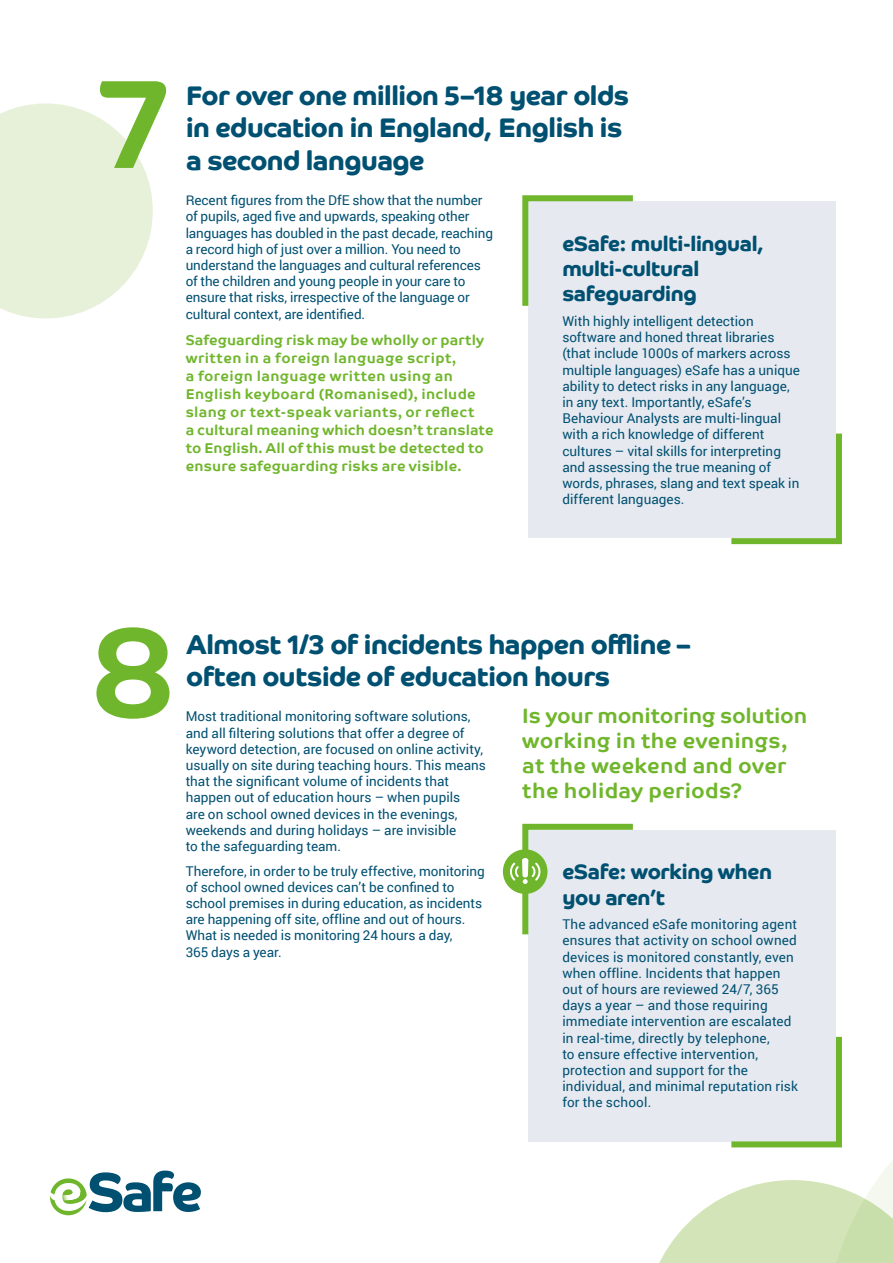
<style>
.page{position:relative;width:893px;height:1263px;background:#fff}
.page>*{position:absolute;margin:0;border:0;box-sizing:border-box;transform-origin:0 0}
.t1{font:129.75px "Co Text Bd";color:#70b62c}
.t2{font:27px/32.4px "Co Headline Bd";letter-spacing:-.015em;color:#005072}
.t3{font:21px/25.2px "Co Text Bd";letter-spacing:.01em;color:#70b62c}
.t4{font:21px/25.2px "Co Headline Bd";letter-spacing:-.015em;color:#005072}
.t5{font:14.25px/18px "Co Text Bd";letter-spacing:.015em;color:#70b62c}
.t6{font:13.5px/16.2px "Roboto";color:#005072}
</style>
<div class="page">
<svg style="left:50px;top:1170px;width:151px;height:45px"></svg>
<svg style="left:0;top:103px;width:153px;height:215px"></svg>
<div style="left:528px;top:201px;width:308px;height:337px;background:#e6e9ef"></div>
<svg style="left:522px;top:195px;width:111px;height:111px"></svg>
<svg style="left:731px;top:433px;width:111px;height:112px"></svg>
<div style="left:528px;top:830px;width:308px;height:311px;background:#e6e9ef"></div>
<svg style="left:644px;top:1036px;width:249px;height:227px"></svg>
<div style="left:503px;top:849px;width:44px;height:45px;background:#70b62c;border-radius:50%"></div>
<svg style="left:509px;top:823px;width:124px;height:112px"></svg>
<h1 class="t1" style="left:91px;top:43px;width:86px">7</h1>
<h2 class="t2" style="left:186px;top:79px;width:444px">For over one million 5–18 year olds in education in England, English is</h2>
<h2 class="t2" style="left:186px;top:144px;width:240px">a second language</h2>
<p class="t6" style="left:186px;top:192px;width:309px">Recent figures from the DfE show that the number of pupils, aged five and upwards, speaking other languages has doubled in the past decade, reaching a record high of just over a million. You need to understand the languages and cultural references of the children and young people in your care to ensure that risks, irrespective of the language or cultural context, are identified.</p>
<p class="t5" style="left:186px;top:331px;width:309px">Safeguarding risk may be wholly or partly written in a foreign language script,<br>a foreign language written using an English keyboard (Romanised), include slang or text-speak variants, or reflect<br>a cultural meaning which doesn’t translate to English. All of this must be detected to ensure safeguarding risks are visible.</p>
<h3 class="t4" style="left:562px;top:231px;width:203px">eSafe: multi-lingual, multi-cultural safeguarding</h3>
<p class="t6" style="left:562px;top:312px;width:239px">With highly intelligent detection software and honed threat libraries (that include 1000s of markers across multiple languages) eSafe has a unique ability to detect risks in any language, in any text. Importantly, eSafe’s Behaviour Analysts are multi-lingual with a rich knowledge of different cultures – vital skills for interpreting and assessing the true meaning of words, phrases, slang and text speak in different languages.</p>
<h1 class="t1" style="left:91px;top:592px;width:86px">8</h1>
<h2 class="t2" style="left:186px;top:628px;width:506px">Almost 1/3 of incidents happen offline –</h2>
<h2 class="t2" style="left:186px;top:660px;width:425px">often outside of education hours</h2>
<p class="t6" style="left:186px;top:708px;width:302px">Most traditional monitoring software solutions, and all filtering solutions that offer a degree of keyword detection, are focused on online activity, usually on site during teaching hours. This means that the significant volume of incidents that happen out of education hours – when pupils<br>are on school owned devices in the evenings, weekends and during holidays – are invisible<br>to the safeguarding team.</p>
<p class="t6" style="left:186px;top:862px;width:301px">Therefore, in order to be truly effective, monitoring of school owned devices can’t be confined to school premises in during education, as incidents are happening off site, offline and out of hours.<br>What is needed is monitoring 24 hours a day,<br>365 days a year.</p>
<h3 class="t3" style="left:522px;top:703px;width:286px">Is your monitoring solution working in the evenings, at the weekend and over the holiday periods?</h3>
<h3 class="t4" style="left:562px;top:859px;width:211px">eSafe: working when you aren’t</h3>
<p class="t6" style="left:562px;top:916px;width:237px">The advanced eSafe monitoring agent ensures that activity on school owned devices is monitored constantly, even when offline. Incidents that happen out of hours are reviewed 24/7, 365 days a year – and those requiring immediate intervention are escalated in real-time, directly by telephone,<br>to ensure effective intervention, protection and support for the individual, and minimal reputation risk for the school.</p>
</div>
